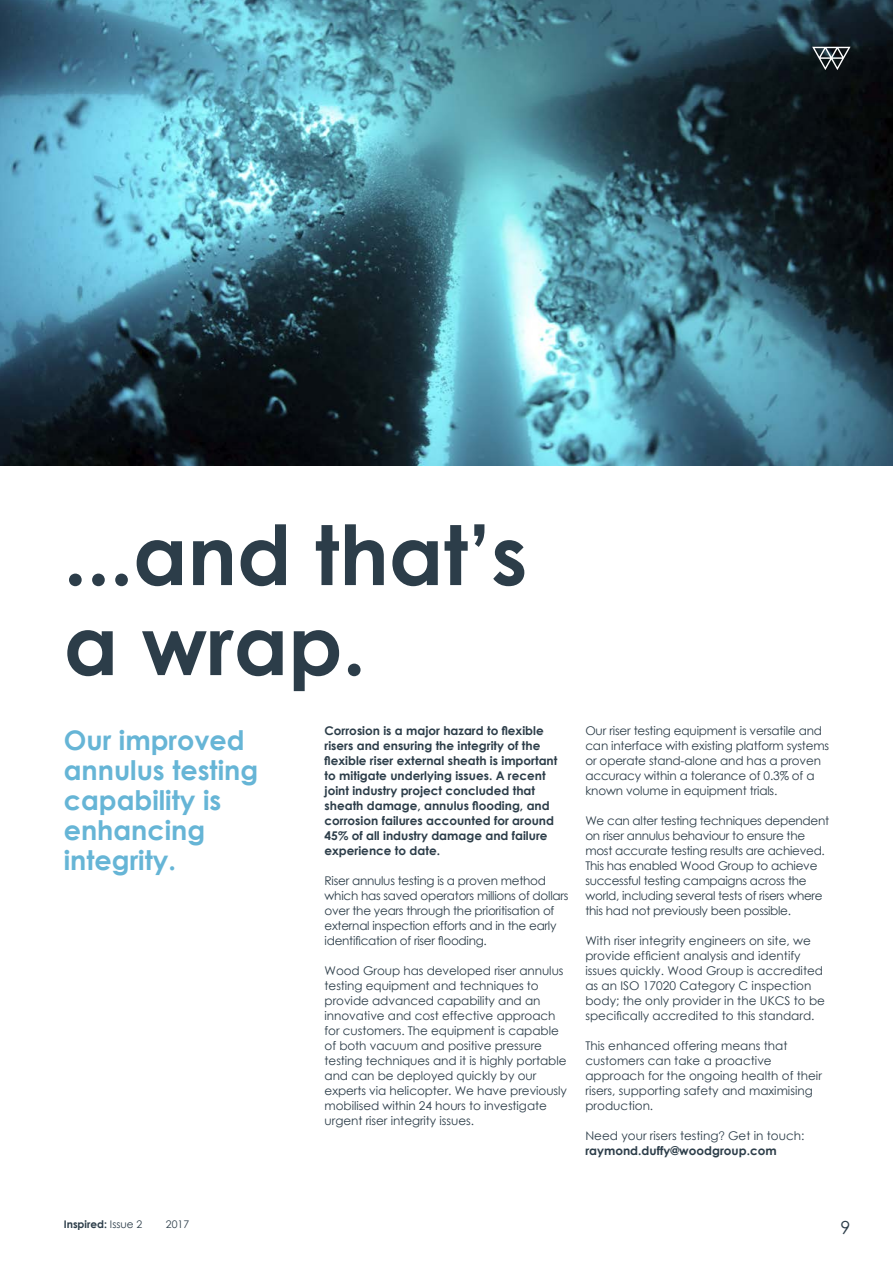
<style>
.page{position:relative;width:893px;height:1263px;background:#fff}
.page>*{position:absolute;margin:0;border:0;box-sizing:border-box;transform-origin:0 0}
.t1{font:700 82.5px/90px "Century Gothic";color:#2c3d49}
.t2{font:700 27px/30px "Century Gothic";color:#66b5d6}
.t3{font:18px "Century Gothic";color:#2c3d49}
.t4{font:12px/15px "Century Gothic";letter-spacing:-.005em;color:#2c3d49}
.t5{font:700 12px/15px "Century Gothic";color:#2c3d49}
.t6{font:12px/15px "Century Gothic";letter-spacing:-.025em;color:#2c3d49}
.t7{font:700 10.5px "Century Gothic";color:#2c3d49}
.t8{font:10.5px "Century Gothic";color:#2c3d49}
.s1{font-family:"Helvetica Neue LT Std";font-weight:300}
.s2{font-weight:700}
.s3{font-weight:400}
</style>
<div class="page">
<img style="left:0;top:0;width:893px;height:465px">
<svg style="left:812px;top:47px;width:38px;height:23px"></svg>
<h1 class="t1" style="left:64px;top:506px;width:465px">...and that’s a wrap.</h1>
<p class="t5" style="left:325px;top:723px;width:234px">Corrosion is a major hazard to flexible risers and ensuring the integrity of the flexible riser external sheath is important to mitigate underlying issues. A recent joint industry project concluded that sheath damage, annulus flooding, and corrosion failures accounted for around 45% of all industry damage and failure experience to date.</p>
<p class="t4" style="left:325px;top:873px;width:245px">Riser annulus testing is a proven method which has saved operators millions of dollars over the years through the prioritisation of external inspection efforts and in the early identification of riser flooding.</p>
<p class="t4" style="left:325px;top:963px;width:244px">Wood Group has developed riser annulus testing equipment and techniques to provide advanced capability and an innovative and cost effective approach for customers. The equipment is capable of both vacuum and positive pressure testing techniques and it is highly portable and can be deployed quickly by our experts via helicopter. We have previously mobilised within 24 hours to investigate urgent riser integrity issues.</p>
<h2 class="t2" style="left:64px;top:724px;width:196px">Our improved annulus testing capability is enhancing integrity.</h2>
<p class="t4" style="left:585px;top:723px;width:245px">Our riser testing equipment is versatile and can interface with existing platform systems or operate stand-alone and has a proven accuracy within a tolerance of 0.3% of a known volume in equipment trials.</p>
<p class="t6" style="left:585px;top:813px;width:245px">We can alter testing techniques dependent on riser annulus behaviour to ensure the most accurate testing results are achieved.<br>This has enabled Wood Group to achieve successful testing campaigns across the world, including several tests of risers where this had not previously been possible.</p>
<p class="t4" style="left:585px;top:933px;width:241px">With riser integrity engineers on site, we provide efficient analysis and identify issues quickly. Wood Group is accredited as an ISO 17020 Category C inspection body; the only provider in the UKCS to be specifically accredited to this standard.</p>
<p class="t4" style="left:585px;top:1038px;width:238px">This enhanced offering means that customers can take a proactive approach for the ongoing health of their risers, supporting safety and maximising production.</p>
<p class="t4" style="left:585px;top:1128px;width:221px">Need your risers testing<span class="s1">?</span> Get in touch: <span class="s2">raymond.duffy@woodgroup.com</span></p>
<p class="t7" style="left:64px;top:1216px;width:80px">Inspired: <span class="s3">Issue 2</span></p>
<p class="t8" style="left:166px;top:1217px;width:25px">2017</p>
<h3 class="t3" style="left:840px;top:1215px;width:11px">9</h3>
</div>
